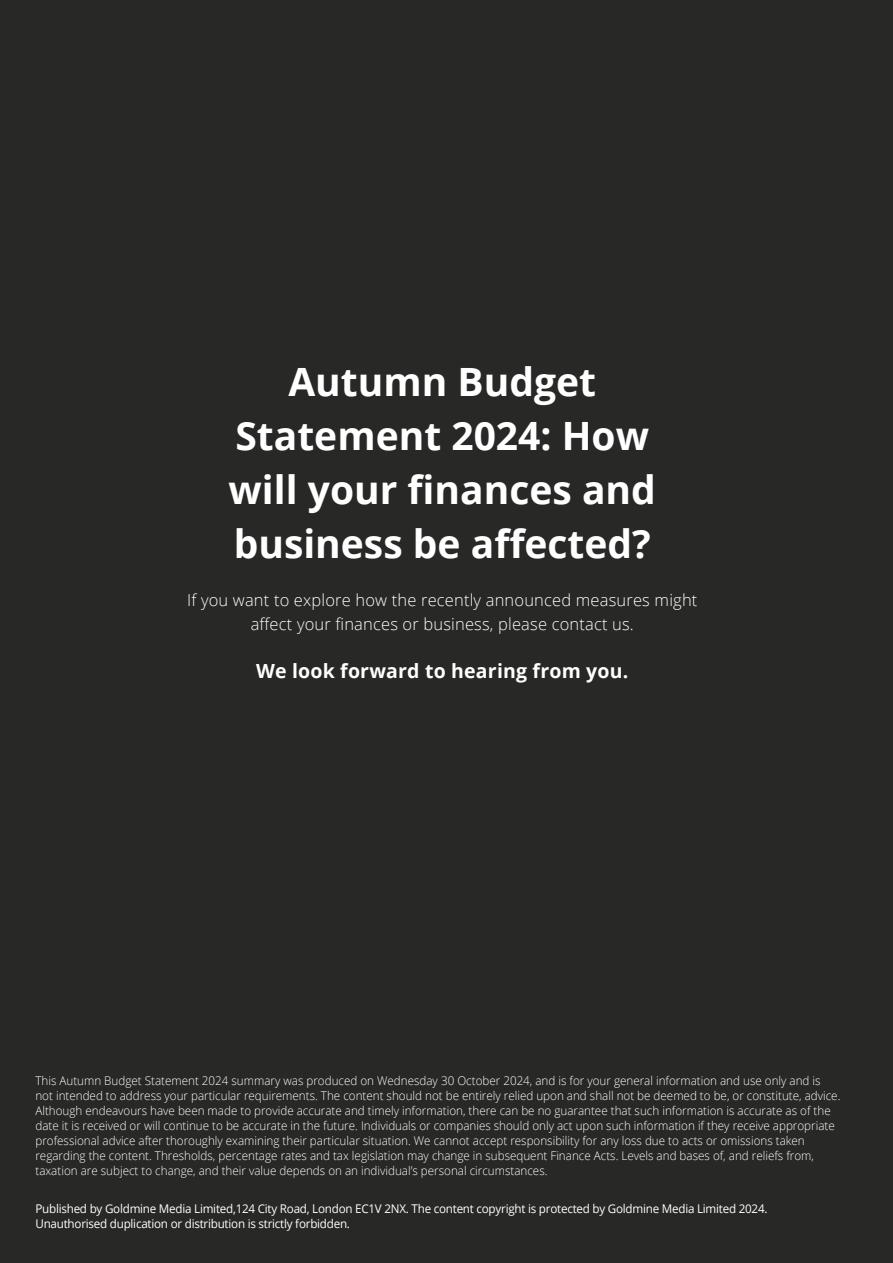
<style>
.page{position:relative;width:893px;height:1263px;background:#282827}
.page>*{position:absolute;margin:0;border:0;box-sizing:border-box;transform-origin:0 0}
.t1{font:700 39px/54px "Open Sans";color:#fff;text-align:center}
.t2{font:700 19.5px "Open Sans";letter-spacing:.01em;color:#fff}
.t3{font:300 16.5px/24px "Open Sans";letter-spacing:.01em;color:#fff;text-align:center}
.t4{font:300 12px/15px "Open Sans";color:#fff}
.t5{font:12px/15px "Open Sans";letter-spacing:-.02em;color:#fff}
</style>
<div class="page">
<h1 class="t1" style="left:229px;top:354px;width:429px">Autumn Budget<br>Statement 2024: How will your finances and business be affected?</h1>
<h3 class="t3" style="left:187px;top:588px;width:512px">If you want to explore how the recently announced measures might affect your finances or business, please contact us.</h3>
<h2 class="t2" style="left:256px;top:657px;width:374px">We look forward to hearing from you.</h2>
<p class="t4" style="left:35px;top:1073px;width:806px">This Autumn Budget Statement 2024 summary was produced on Wednesday 30 October 2024, and is for your general information and use only and is not intended to address your particular requirements. The content should not be entirely relied upon and shall not be deemed to be, or constitute, advice.<br>Although endeavours have been made to provide accurate and timely information, there can be no guarantee that such information is accurate as of the date it is received or will continue to be accurate in the future. Individuals or companies should only act upon such information if they receive appropriate professional advice after thoroughly examining their particular situation. We cannot accept responsibility for any loss due to acts or omissions taken regarding the content. Thresholds, percentage rates and tax legislation may change in subsequent Finance Acts. Levels and bases of, and reliefs from, taxation are subject to change, and their value depends on an individual’s personal circumstances.</p>
<p class="t5" style="left:35px;top:1201px;width:734px">Published by Goldmine Media Limited,124 City Road, London EC1V 2NX. The content copyright is protected by Goldmine Media Limited 2024.<br>Unauthorised duplication or distribution is strictly forbidden.</p>
</div>
